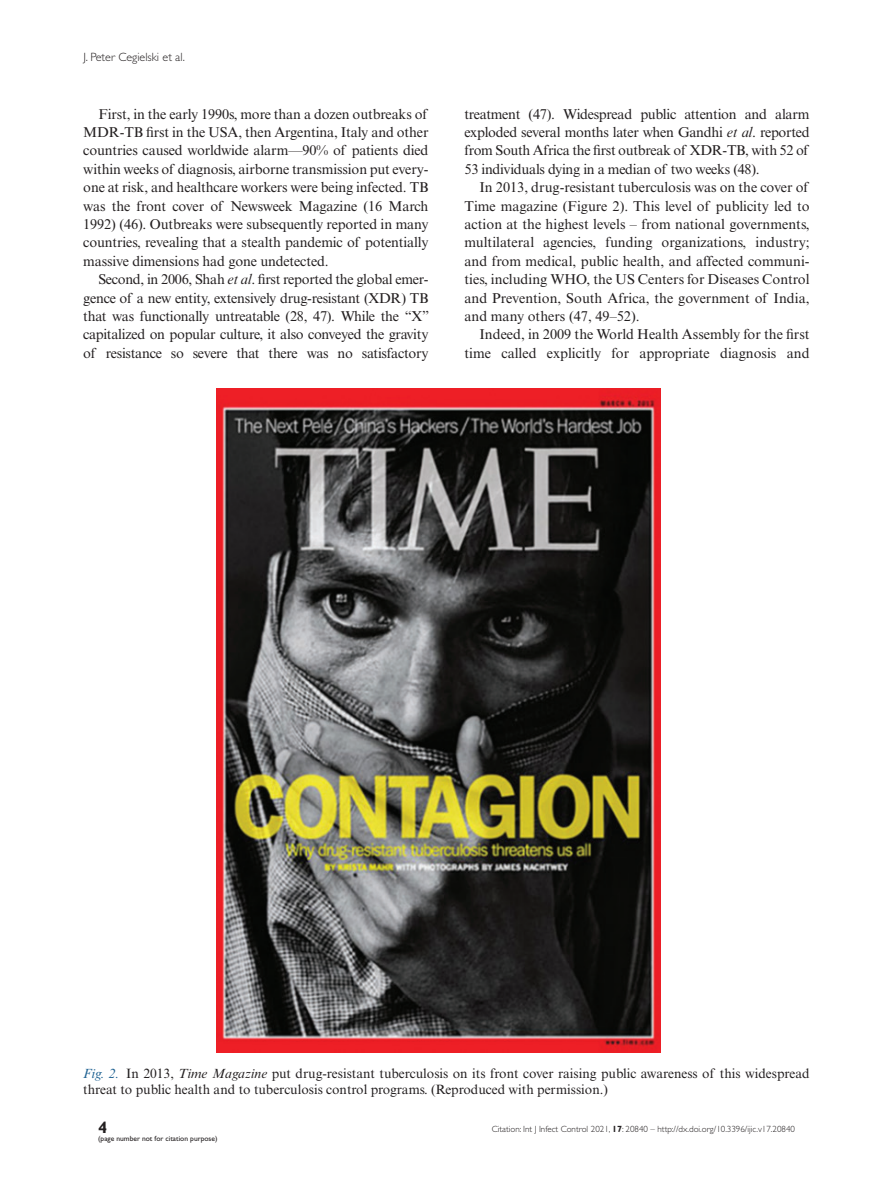
<style>
.page{position:relative;width:893px;height:1191px;background:#fff}
.page>*{position:absolute;margin:0;border:0;box-sizing:border-box;transform-origin:0 0}
.t1{font:700 16.5px "Gill Sans Std";color:#231f20}
.TXI{font:14.25px/18.3px "Times New Roman MT Std";letter-spacing:-.01em;color:#231f20;text-align:justify}
.FC{font:13.5px/15.8px "Times New Roman MT Std";color:#231f20}
.t2{font:300 12px "Gill Sans Std";color:#231f20}
.t3{font:300 9px "Gill Sans Std";color:#231f20}
.t4{font:7.5px "Gill Sans Std";color:#231f20}
.s1{font-style:italic}
.s2{font-style:italic;color:#206393}
.s3{font-weight:700}
</style>
<div class="page">
<img style="left:216px;top:388px;width:444px;height:664px">
<p class="t2" style="left:83px;top:50px;width:103px">J. Peter Cegielski et al.</p>
<p class="TXI" style="left:83px;top:105px;width:347px;text-indent:15px">First, in the early 1990s, more than a dozen outbreaks of MDR-TB first in the USA, then Argentina, Italy and other countries caused worldwide alarm—90% of patients died within weeks of diagnosis, airborne transmission put every&shy;one at risk, and healthcare workers were being infected. TB was the front cover of Newsweek Magazine (16 March 1992) (46). Outbreaks were subsequently reported in many countries, revealing that a stealth pandemic of potentially massive dimensions had gone undetected.</p>
<p class="TXI" style="left:83px;top:270px;width:347px;text-indent:15px">Second, in 2006, Shah <span class="s1">et al</span>. first reported the global emer&shy;gence of a new entity, extensively drug-resistant (XDR) TB that was functionally untreatable (28, 47). While the “X” capitalized on popular culture, it also conveyed the gravity of resistance so severe that there was no satisfactory</p>
<p class="TXI" style="left:464px;top:105px;width:347px">treatment (47). Widespread public attention and alarm exploded several months later when Gandhi <span class="s1">et al</span>. reported from South Africa the first outbreak of XDR-TB, with 52 of 53 individuals dying in a median of two weeks (48).</p>
<p class="TXI" style="left:464px;top:178px;width:347px;text-indent:15px">In 2013, drug-resistant tuberculosis was on the cover of Time magazine (Figure 2). This level of publicity led to action at the highest levels – from national governments, multilateral agencies, funding organizations, industry; and from medical, public health, and affected communi&shy;ties, including WHO, the US Centers for Diseases Control and Prevention, South Africa, the government of India, and many others (47, 49–52).</p>
<p class="TXI" style="left:464px;top:325px;width:347px;text-align:right">Indeed, in 2009 the World Health Assembly for the first time called explicitly for appropriate diagnosis and</p>
<p class="FC" style="left:83px;top:1065px;width:728px"><span class="s2">Fig. 2.</span> In 2013, <span class="s1">Time Magazine</span> put drug-resistant tuberculosis on its front cover raising public awareness of this widespread threat to public health and to tuberculosis control programs. (Reproduced with permission.)</p>
<p class="t1" style="left:98px;top:1117px;width:11px">4</p>
<p class="t3" style="left:492px;top:1124px;width:305px">Citation: Int J Infect Control 2021, <span class="s3">17</span>: 20840 – http://dx.doi.org/10.3396/ijic.v17.20840</p>
<p class="t4" style="left:98px;top:1133px;width:121px">(page number not for citation purpose)</p>
</div>
